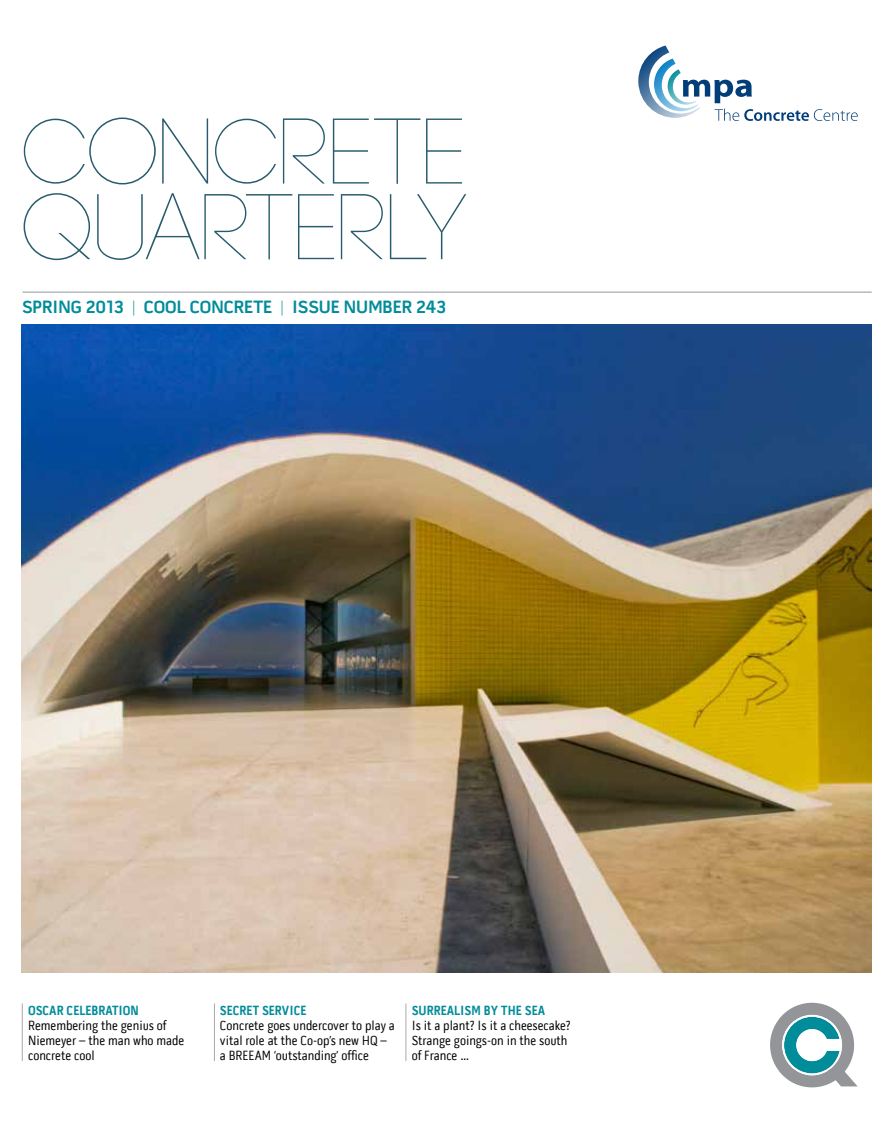
<style>
.page{position:relative;width:893px;height:1127px;background:#fff}
.page>*{position:absolute;margin:0;border:0;box-sizing:border-box;transform-origin:0 0}
.t1{font:300 93px/75.6px "Code";color:#285b6e}
.t2{font:700 18px "Pill Gothic 600 mg";color:#008c99}
.t3{font:13.5px/15px "Pill Gothic 300 mg";color:#000}
.s1{font-weight:100}
.s2{font-weight:700;color:#008c99}
</style>
<div class="page">
<svg style="left:638px;top:46px;width:220px;height:75px"></svg>
<hr style="left:406px;top:1003px;width:1px;height:58px;background:#a7a9ac">
<hr style="left:214px;top:1003px;width:1px;height:58px;background:#a7a9ac">
<hr style="left:22px;top:1003px;width:1px;height:58px;background:#a7a9ac">
<hr style="left:23px;top:292px;width:849px;height:1px;background:#939598">
<img style="left:21px;top:325px;width:851px;height:647px">
<svg style="left:770px;top:1003px;width:88px;height:84px"></svg>
<p class="t1" style="left:21px;top:116px;width:447px">CONCRETE<br>QUARTERLY</p>
<p class="t2" style="left:22px;top:295px;width:426px">SPRING 2013 <span class="s1">|</span> COOL CONCRETE <span class="s1">|</span> ISSUE NUMBER 243</p>
<p class="t3" style="left:28px;top:1003px;width:158px"><span class="s2">OSCAR CELEBRATION<br></span>Remembering the genius of<br>Niemeyer – the man who made concrete cool</p>
<p class="t3" style="left:220px;top:1003px;width:176px"><span class="s2">SECRET SERVICE<br></span>Concrete goes undercover to play a vital role at the Co-op’s new HQ – a BREEAM ‘outstanding’ office</p>
<p class="t3" style="left:412px;top:1003px;width:161px"><span class="s2">SURREALISM BY THE SEA<br></span>Is it a plant? Is it a cheesecake?<br>Strange goings-on in the south of France …</p>
</div>
